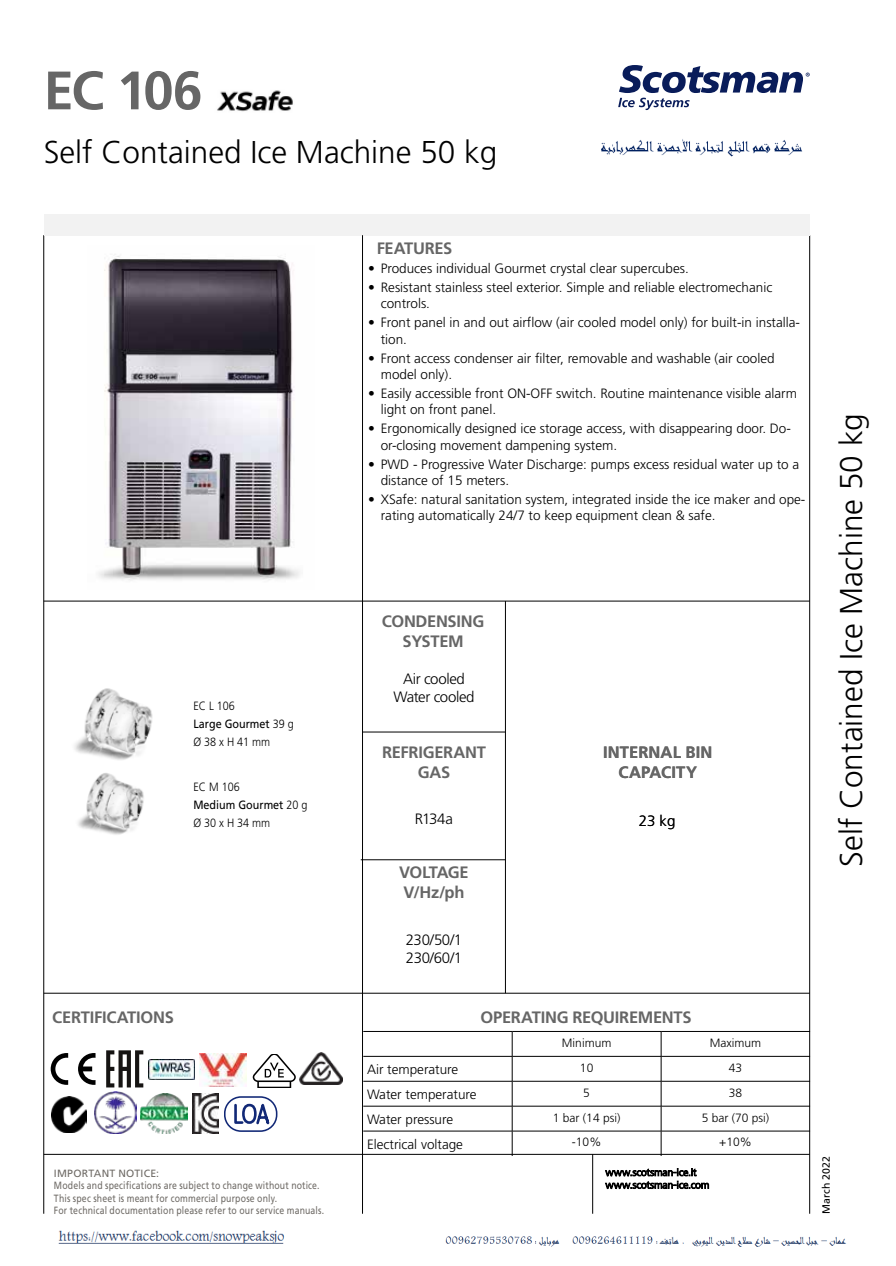
<style>
.page{position:relative;width:896px;height:1266px;background:#fff}
.page>*{position:absolute;margin:0;border:0;box-sizing:border-box;transform-origin:0 0}
.t1{font:700 54px "Frutiger";color:#666}
.t2{font:300 31.5px "Frutiger";color:#000}
.t3{font:700 16.5px/19.8px "Frutiger";letter-spacing:-.02em;color:#666;text-align:center}
.t4{font:700 16.5px "Frutiger";letter-spacing:.01em;color:#666}
.t5{font:300 15px/18px "Frutiger";letter-spacing:-.02em;color:#000}
.t6{font:300 13.5px/16.2px "Frutiger";color:#000}
.t7{font:300 12px/18px "Frutiger";color:#000;scale:.9 1}
.t8{font:300 12px "Frutiger";color:#000}
.t9{font:10.5px/12.6px "Frutiger";letter-spacing:.015em;color:#6f6b66}
.t10{font:10.5px "Frutiger";color:#000}
.s1{font-weight:400}
</style>
<div class="page">
<hr style="left:43px;top:235px;width:1px;height:978px;background:#000">
<hr style="left:809px;top:235px;width:1px;height:978px;background:#000">
<svg style="left:618px;top:65px;width:191px;height:45px"></svg>
<div style="left:44px;top:214px;width:765px;height:21px;background:#f2f2f2"></div>
<hr style="left:44px;top:600px;width:765px;height:1px;background:#000">
<hr style="left:362px;top:731px;width:143px;height:1px;background:#000">
<hr style="left:360px;top:859px;width:145px;height:1px;background:#000">
<hr style="left:505px;top:601px;width:1px;height:392px;background:#000">
<hr style="left:44px;top:992px;width:765px;height:1px;background:#000">
<hr style="left:592px;top:1153px;width:1px;height:60px;background:#000">
<svg style="left:605px;top:1168px;width:103px;height:20px"></svg>
<hr style="left:44px;top:1153px;width:765px;height:1px;background:#000">
<hr style="left:362px;top:235px;width:1px;height:978px;background:#000">
<hr style="left:363px;top:1080px;width:149px;height:1px;background:#000">
<hr style="left:363px;top:1105px;width:149px;height:1px;background:#000">
<hr style="left:363px;top:1130px;width:149px;height:1px;background:#000">
<hr style="left:512px;top:1080px;width:149px;height:1px;background:#000">
<hr style="left:661px;top:1080px;width:148px;height:1px;background:#000">
<hr style="left:512px;top:1105px;width:149px;height:1px;background:#000">
<hr style="left:661px;top:1105px;width:148px;height:1px;background:#000">
<hr style="left:512px;top:1130px;width:149px;height:1px;background:#000">
<hr style="left:661px;top:1130px;width:148px;height:1px;background:#000">
<svg style="left:512px;top:1032px;width:1px;height:123px"></svg>
<svg style="left:660px;top:1032px;width:1px;height:123px"></svg>
<hr style="left:363px;top:1055px;width:149px;height:1px;background:#000">
<hr style="left:512px;top:1055px;width:149px;height:1px;background:#000">
<hr style="left:661px;top:1055px;width:148px;height:1px;background:#000">
<hr style="left:363px;top:1031px;width:149px;height:1px;background:#000">
<hr style="left:512px;top:1031px;width:149px;height:1px;background:#000">
<hr style="left:661px;top:1031px;width:148px;height:1px;background:#000">
<svg style="left:78px;top:1053px;width:17px;height:31px"></svg>
<svg style="left:51px;top:1053px;width:17px;height:31px"></svg>
<svg style="left:106px;top:1050px;width:37px;height:37px"></svg>
<img style="left:148px;top:1059px;width:46px;height:20px">
<img style="left:199px;top:1053px;width:47px;height:33px">
<svg style="left:253px;top:1054px;width:43px;height:33px"></svg>
<img style="left:300px;top:1052px;width:42px;height:32px">
<img style="left:51px;top:1096px;width:36px;height:36px">
<img style="left:94px;top:1091px;width:42px;height:42px">
<img style="left:141px;top:1093px;width:46px;height:40px">
<img style="left:192px;top:1093px;width:26px;height:39px">
<div style="left:224px;top:1096px;width:53px;height:35px;border:2px solid #112876;border-radius:16px"></div>
<svg style="left:234px;top:1103px;width:11px;height:21px"></svg>
<div style="left:242px;top:1103px;width:14px;height:20px;border:3px solid #112876;border-radius:50%"></div>
<svg style="left:254px;top:1096px;width:17px;height:30px"></svg>
<img style="left:74px;top:688px;width:79px;height:72px">
<img style="left:78px;top:773px;width:66px;height:62px">
<img style="left:217px;top:90px;width:76px;height:22px">
<img style="left:98px;top:256px;width:202px;height:325px">
<img style="left:601px;top:139px;width:202px;height:18px">
<img style="left:445px;top:1236px;width:402px;height:11px">
<img style="left:58px;top:1230px;width:227px;height:14px">
<h1 class="t1" style="left:44px;top:59px;width:160px">EC 106</h1>
<h2 class="t2" style="left:44px;top:134px;width:455px">Self Contained Ice Machine 50 kg</h2>
<p class="t7" style="left:193px;top:696px;width:113px">EC L 106<br><span class="s1">Large Gourmet</span> 39 g<br>Ø 38 x H 41 mm</p>
<p class="t7" style="left:193px;top:777px;width:128px">EC M 106<br><span class="s1">Medium Gourmet</span> 20 g<br>Ø 30 x H 34 mm</p>
<p class="t3" style="left:377px;top:238px;width:77px">FEATURES</p>
<p class="t6" style="left:368px;top:260px;width:322px">• Produces individual Gourmet crystal clear supercubes.</p>
<p class="t6" style="left:380px;top:279px;width:393px;text-indent:-13px">• Resistant stainless steel exterior. Simple and reliable electromechanic controls.</p>
<p class="t6" style="left:380px;top:314px;width:421px;text-indent:-13px">• Front panel in and out airflow (air cooled model only) for built-in installa&shy;tion.</p>
<p class="t6" style="left:380px;top:350px;width:395px;text-indent:-13px">• Front access condenser air filter, removable and washable (air cooled model only).</p>
<p class="t6" style="left:380px;top:385px;width:417px;text-indent:-13px">• Easily accessible front ON-OFF switch. Routine maintenance visible alarm light on front panel.</p>
<p class="t6" style="left:380px;top:420px;width:411px;text-indent:-13px">• Ergonomically designed ice storage access, with disappearing door. Do&shy;or-closing movement dampening system.</p>
<p class="t6" style="left:380px;top:456px;width:420px;text-indent:-13px">• PWD - Progressive Water Discharge: pumps excess residual water up to a distance of 15 meters.</p>
<p class="t6" style="left:380px;top:491px;width:426px;text-indent:-13px">• XSafe: natural sanitation system, integrated inside the ice maker and ope&shy;rating automatically 24/7 to keep equipment clean &amp; safe.</p>
<p class="t3" style="left:382px;top:611px;width:104px">CONDENSING<br>SYSTEM</p>
<p class="t5" style="left:393px;top:669px;width:83px;text-align:center">Air cooled<br>Water cooled</p>
<p class="t3" style="left:382px;top:742px;width:105px">REFRIGERANT<br>GAS</p>
<p class="t5" style="left:415px;top:809px;width:40px">R134a</p>
<p class="t3" style="left:399px;top:862px;width:71px;text-align:left">VOLTAGE<br>V/Hz/ph</p>
<p class="t5" style="left:405px;top:930px;width:58px">230/50/1<br>230/60/1</p>
<p class="t4" style="left:603px;top:742px;width:111px">INTERNAL BIN</p>
<p class="t4" style="left:618px;top:762px;width:80px">CAPACITY</p>
<p class="t5" style="left:638px;top:811px;width:38px">23 kg</p>
<h2 class="t2" style="left:833px;top:866px;width:455px;rotate:-90deg">Self Contained Ice Machine 50 kg</h2>
<p class="t3" style="left:52px;top:1007px;width:123px">CERTIFICATIONS</p>
<p class="t3" style="left:480px;top:1007px;width:212px">OPERATING REQUIREMENTS</p>
<p class="t8" style="left:562px;top:1035px;width:51px">Minimum</p>
<p class="t8" style="left:709px;top:1035px;width:53px">Maximum</p>
<p class="t6" style="left:367px;top:1061px;width:93px">Air temperature</p>
<p class="t8" style="left:580px;top:1060px;width:15px">10</p>
<p class="t8" style="left:728px;top:1060px;width:15px">43</p>
<p class="t6" style="left:367px;top:1086px;width:111px">Water temperature</p>
<p class="t8" style="left:583px;top:1085px;width:8px">5</p>
<p class="t8" style="left:728px;top:1085px;width:15px">38</p>
<p class="t6" style="left:367px;top:1110px;width:88px">Water pressure</p>
<p class="t8" style="left:553px;top:1110px;width:69px">1 bar (14 psi)</p>
<p class="t8" style="left:701px;top:1110px;width:69px">5 bar (70 psi)</p>
<p class="t6" style="left:367px;top:1135px;width:97px">Electrical voltage</p>
<p class="t8" style="left:572px;top:1135px;width:31px">-10%</p>
<p class="t8" style="left:719px;top:1135px;width:34px">+10%</p>
<p class="t9" style="left:54px;top:1166px;width:272px">IMPORTANT NOTICE:<br>Models and specifications are subject to change without notice.<br>This spec sheet is meant for commercial purpose only.<br>For technical documentation please refer to our service manuals.</p>
<p class="t10" style="left:820px;top:1213px;width:59px;rotate:-90deg">March 2022</p>
</div>
